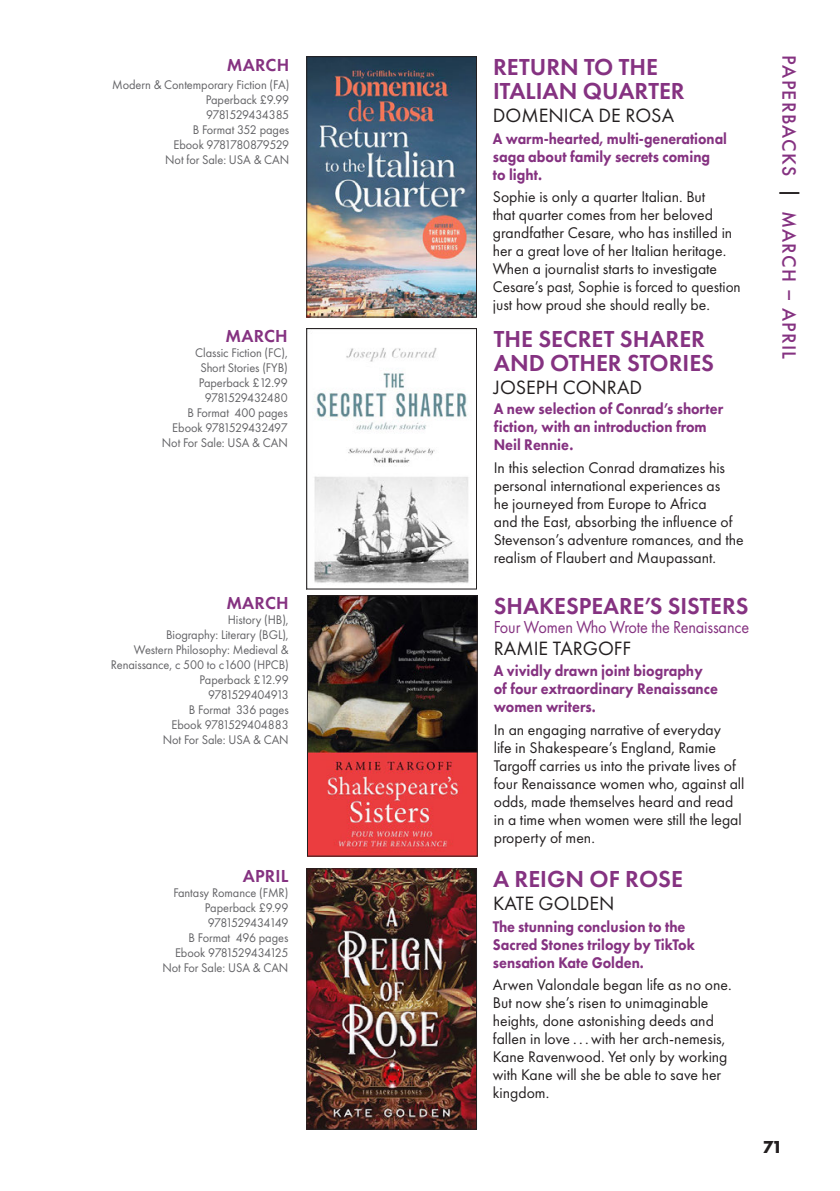
<style>
.page{position:relative;width:840px;height:1191px;background:#fff}
.page>*{position:absolute;margin:0;border:0;box-sizing:border-box;transform-origin:0 0}
.Book_Title{font:600 24px/24px "Futura PT";color:#853281}
.Subtitle{font:600 24px/24px "Futura PT";color:#853281}
.Subtitle-2{font:20px "Futura PT";color:#231f20}
.Author{font:20px "Futura PT";color:#231f20}
.t1{font:500 20px "Futura PT";letter-spacing:.06em;color:#853281}
.Book_Title-2{font:18px "Futura PT";letter-spacing:-.01em;color:#853281;scale:.9 1}
.ISBN_Title{font:600 18px "Futura PT";letter-spacing:.01em;color:#853281}
.Pub_Info{font:600 18px "Futura PT";letter-spacing:.01em;color:#853281}
.t2{font:700 18px "Futura PT";color:#231f20}
.Blurb{font:16px/18px "Futura PT";color:#231f20}
.Book_Title-3{font:16px/18px "Futura PT";color:#231f20}
.Shoutline{font:800 16px/18px "Futura PT";color:#853281;scale:.9 1}
.Shoutline-2{font:800 16px/18px "Futura PT";color:#853281;scale:.89 1}
.ISBN_Title-2{font:13px/15px "Futura PT";letter-spacing:-.005em;color:#636366;text-align:right;scale:.95 1}
.Pub_Info-2{font:13px/15px "Futura PT";letter-spacing:-.005em;color:#636366;text-align:right;scale:.95 1}
.ISBN_Title-3{font:13px "Futura PT";letter-spacing:-.055em;color:#636366;scale:.95 1}
.ISBN_Title-4{font:13px "Futura PT";letter-spacing:-.05em;color:#636366;scale:.95 1}
.s1{color:#231f20}
.s2{color:#fff}
</style>
<div class="page">
<img style="left:314px;top:348px;width:155px;height:235px">
<div style="left:306px;top:328px;width:170px;height:261px;border:1px solid #231f20"></div>
<img style="left:308px;top:58px;width:166px;height:257px">
<div style="left:306px;top:56px;width:170px;height:261px;border:1px solid #231f20"></div>
<img style="left:309px;top:597px;width:166px;height:257px">
<div style="left:307px;top:595px;width:170px;height:261px;border:1px solid #231f20"></div>
<img style="left:308px;top:870px;width:166px;height:257px">
<div style="left:306px;top:868px;width:170px;height:261px;border:1px solid #231f20"></div>
<p class="Pub_Info" style="left:227px;top:53px;width:64px">MARCH</p>
<p class="Pub_Info-2" style="left:112px;top:77px;width:188px">Modern &amp; Contemporary Fiction (FA)<br>Paperback £9.99<br>9781529434385<br>B Format 352 pages<br>Ebook 9781780879529<br>Not for Sale: USA &amp; CAN</p>
<p class="ISBN_Title" style="left:225px;top:325px;width:64px">MARCH</p>
<p class="ISBN_Title-2" style="left:195px;top:345px;width:99px;text-align:center">Classic Fiction (FC),<br>Short Stories (FYB)</p>
<p class="ISBN_Title-2" style="left:198px;top:375px;width:95px">Paperback £12.99</p>
<p class="ISBN_Title-3" style="left:204px;top:390px;width:89px">9781529432480</p>
<p class="ISBN_Title-2" style="left:187px;top:405px;width:107px">B Format 400 pages</p>
<p class="ISBN_Title-2" style="left:162px;top:420px;width:134px">Ebook 9781529432497<br>Not For Sale: USA &amp; CAN</p>
<p class="Book_Title" style="left:492px;top:55px;width:193px">RETURN TO THE<br>ITALIAN QUARTER</p>
<p class="Author" style="left:492px;top:103px;width:182px">DOMENICA DE ROSA</p>
<p class="Shoutline-2" style="left:492px;top:130px;width:264px">A warm-hearted, multi-generational saga about family secrets coming to light.</p>
<p class="Blurb" style="left:492px;top:188px;width:249px">Sophie is only a quarter Italian. But<br>that quarter comes from her beloved grandfather Cesare, who has instilled in her a great love of her Italian heritage.<br>When a journalist starts to investigate Cesare’s past, Sophie is forced to question just how proud she should really be.</p>
<p class="Subtitle" style="left:493px;top:326px;width:221px">THE SECRET SHARER<br>AND OTHER STORIES</p>
<p class="Subtitle-2" style="left:493px;top:375px;width:150px">JOSEPH CONRAD</p>
<p class="Shoutline" style="left:493px;top:400px;width:256px">A new selection of Conrad’s shorter fiction, with an introduction from<br>Neil Rennie.</p>
<p class="Book_Title-3" style="left:493px;top:458px;width:251px">In this selection Conrad dramatizes his personal international experiences as<br>he journeyed from Europe to Africa<br>and the East, absorbing the influence of Stevenson’s adventure romances, and the realism of Flaubert and Maupassant.</p>
<p class="t1" style="left:800px;top:55px;width:305px;rotate:90deg">PAPERBACKS <span class="s1">|</span> MARCH – APRIL</p>
<p class="ISBN_Title" style="left:226px;top:592px;width:64px">MARCH</p>
<p class="ISBN_Title-2" style="left:111px;top:612px;width:189px"><span class="s2">er</span>History (HB),<br>Biography: Literary (BGL),<br>Western Philosophy: Medieval &amp;<br>Renaissance, c 500 to c1600 (HPCB)</p>
<p class="ISBN_Title-2" style="left:199px;top:672px;width:95px">Paperback £12.99</p>
<p class="ISBN_Title-3" style="left:208px;top:687px;width:86px">9781529404913</p>
<p class="ISBN_Title-2" style="left:189px;top:702px;width:106px">B Format 336 pages</p>
<p class="ISBN_Title-2" style="left:163px;top:717px;width:134px">Ebook 9781529404883<br>Not For Sale: USA &amp; CAN</p>
<p class="Book_Title" style="left:493px;top:593px;width:256px">SHAKESPEARE’S SISTERS</p>
<p class="Book_Title-2" style="left:493px;top:616px;width:285px">Four Women Who Wrote the Renaissance</p>
<p class="Subtitle-2" style="left:493px;top:637px;width:139px">RAMIE TARGOFF</p>
<p class="Shoutline" style="left:493px;top:661px;width:250px">A vividly drawn joint biography of four extraordinary Renaissance women writers.</p>
<p class="Book_Title-3" style="left:493px;top:720px;width:252px">In an engaging narrative of everyday<br>life in Shakespeare’s England, Ramie Targoff carries us into the private lives of four Renaissance women who, against all odds, made themselves heard and read in a time when women were still the legal property of men.</p>
<p class="ISBN_Title" style="left:243px;top:865px;width:47px">APRIL</p>
<p class="ISBN_Title-2" style="left:173px;top:885px;width:123px">Fantasy Romance (FMR)</p>
<p class="ISBN_Title-2" style="left:205px;top:900px;width:89px">Paperback £9.99</p>
<p class="ISBN_Title-3" style="left:208px;top:915px;width:86px">9781529434149</p>
<p class="ISBN_Title-2" style="left:188px;top:930px;width:106px">B Format 496 pages</p>
<p class="ISBN_Title-4" style="left:175px;top:945px;width:121px">Ebook 9781529434125</p>
<p class="ISBN_Title-2" style="left:162px;top:960px;width:134px">Not For Sale: USA &amp; CAN</p>
<p class="Book_Title" style="left:493px;top:866px;width:191px">A REIGN OF ROSE</p>
<p class="Author" style="left:492px;top:891px;width:123px">KATE GOLDEN</p>
<p class="Shoutline" style="left:492px;top:917px;width:226px">The stunning conclusion to the<br>Sacred Stones trilogy by TikTok sensation Kate Golden.</p>
<p class="Blurb" style="left:492px;top:975px;width:240px">Arwen Valondale began life as no one.<br>But now she’s risen to unimaginable heights, done astonishing deeds and fallen in love . . . with her arch-nemesis,<br>Kane Ravenwood. Yet only by working with Kane will she be able to save her kingdom.</p>
<p class="t2" style="left:762px;top:1135px;width:21px">71</p>
</div>
